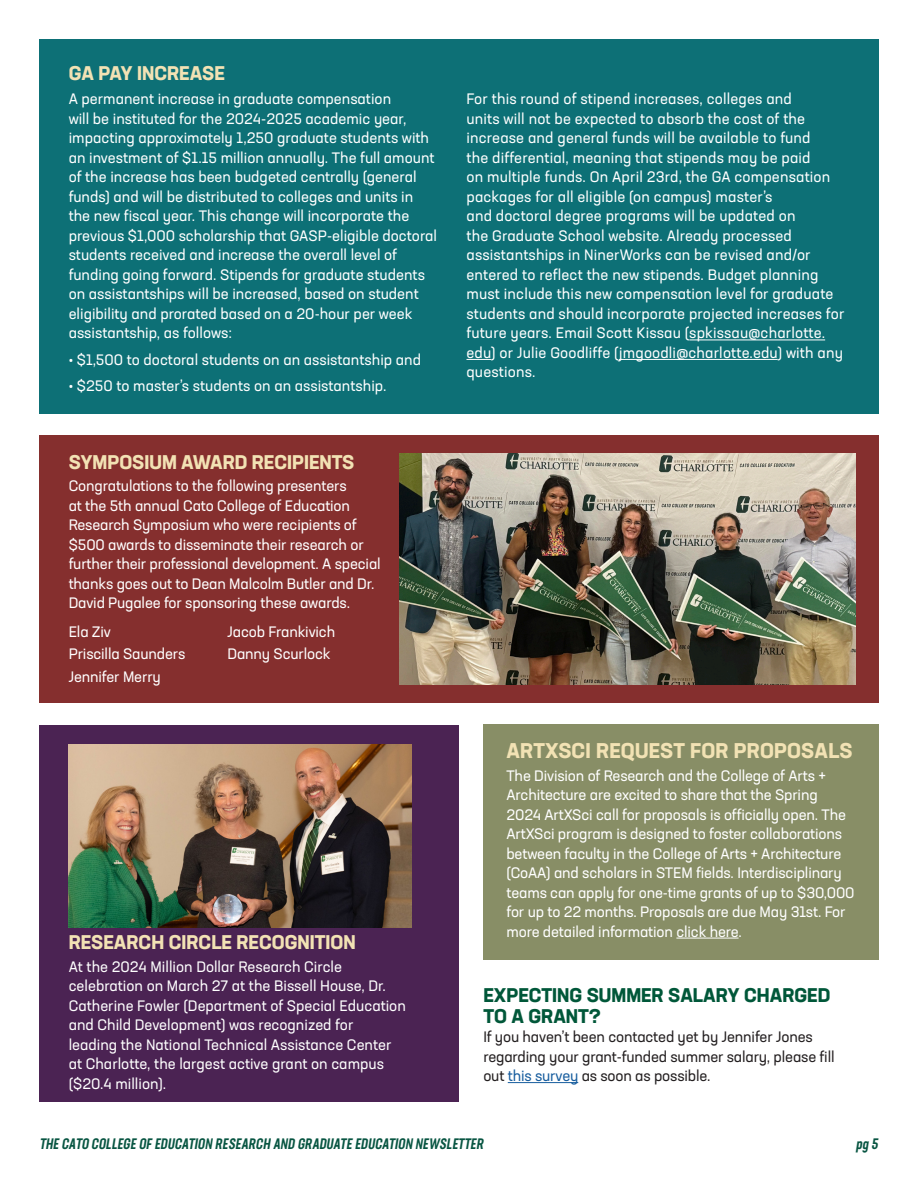
<style>
.page{position:relative;width:918px;height:1188px;background:#fff}
.page>*{position:absolute;margin:0;border:0;box-sizing:border-box;transform-origin:0 0}
.t1{font:700 21px "Neusa Next Std";letter-spacing:.01em;color:#f2e2b4}
.t2{font:700 19.5px "Neusa Next Std";color:#f2e2b4}
.t3{font:700 19.5px/21px "Neusa Next Std";color:#005739}
.body{font:15px/19.5px "Neusa Next Std";color:#fff}
.t4{font:15px/19.5px "Neusa Next Std";letter-spacing:-.01em;color:#231f20}
.t5{font:italic 500 15px "Neusa Next Std Compact";color:#085542}
.s1{color:#175d9e}
</style>
<div class="page">
<div style="left:39px;top:435px;width:840px;height:268px;background:#852f2e"></div>
<img style="left:399px;top:454px;width:457px;height:230px">
<div style="left:39px;top:39px;width:840px;height:375px;background:#0d7076"></div>
<hr style="left:689px;top:340px;width:136px;height:1px;background:#fff">
<svg style="left:466px;top:359px;width:25px;height:1px"></svg>
<hr style="left:619px;top:359px;width:159px;height:1px;background:#fff">
<div style="left:39px;top:725px;width:420px;height:377px;background:#4b2353"></div>
<img style="left:69px;top:744px;width:342px;height:184px">
<hr style="left:508px;top:1082px;width:70px;height:1px;background:#175d9e">
<div style="left:483px;top:725px;width:396px;height:235px;background:#888e66"></div>
<hr style="left:676px;top:938px;width:63px;height:1px;background:#fff">
<p class="t2" style="left:69px;top:61px;width:158px">GA PAY INCREASE</p>
<p class="body" style="left:69px;top:89px;width:370px">A permanent increase in graduate compensation<br>will be instituted for the 2024-2025 academic year, impacting approximately 1,250 graduate students with an investment of $1.15 million annually. The full amount of the increase has been budgeted centrally (general funds) and will be distributed to colleges and units in the new fiscal year. This change will incorporate the previous $1,000 scholarship that GASP-eligible doctoral students received and increase the overall level of funding going forward. Stipends for graduate students on assistantships will be increased, based on student eligibility and prorated based on a 20-hour per week assistantship, as follows:</p>
<p class="body" style="left:69px;top:349px;width:354px">• $1,500 to doctoral students on an assistantship and</p>
<p class="body" style="left:69px;top:376px;width:319px">• $250 to master’s students on an assistantship.</p>
<p class="t2" style="left:69px;top:449px;width:287px">SYMPOSIUM AWARD RECIPIENTS</p>
<p class="body" style="left:69px;top:476px;width:314px">Congratulations to the following presenters<br>at the 5th annual Cato College of Education Research Symposium who were recipients of $500 awards to disseminate their research or further their professional development. A special thanks goes out to Dean Malcolm Butler and Dr.<br>David Pugalee for sponsoring these awards.</p>
<p class="body" style="left:69px;top:621px;width:44px">Ela Ziv</p>
<p class="body" style="left:69px;top:644px;width:118px">Priscilla Saunders</p>
<p class="body" style="left:69px;top:667px;width:93px">Jennifer Merry</p>
<p class="body" style="left:227px;top:621px;width:109px">Jacob Frankivich</p>
<p class="body" style="left:227px;top:644px;width:105px">Danny Scurlock</p>
<p class="t2" style="left:69px;top:930px;width:288px">RESEARCH CIRCLE RECOGNITION</p>
<p class="body" style="left:69px;top:956px;width:339px">At the 2024 Million Dollar Research Circle celebration on March 27 at the Bissell House, Dr.<br>Catherine Fowler (Department of Special Education and Child Development) was recognized for<br>leading the National Technical Assistance Center at Charlotte, the largest active grant on campus ($20.4 million).</p>
<p class="body" style="left:466px;top:89px;width:379px">For this round of stipend increases, colleges and<br>units will not be expected to absorb the cost of the increase and general funds will be available to fund<br>the differential, meaning that stipends may be paid<br>on multiple funds. On April 23rd, the GA compensation packages for all eligible (on campus) master’s<br>and doctoral degree programs will be updated on<br>the Graduate School website. Already processed assistantships in NinerWorks can be revised and/or entered to reflect the new stipends. Budget planning must include this new compensation level for graduate students and should incorporate projected increases for future years. Email Scott Kissau (spkissau@charlotte. edu) or Julie Goodliffe (jmgoodli@charlotte.edu) with any questions.</p>
<p class="t1" style="left:507px;top:737px;width:348px">ARTXSCI REQUEST FOR PROPOSALS</p>
<p class="body" style="left:506px;top:765px;width:350px">The Division of Research and the College of Arts + Architecture are excited to share that the Spring 2024 ArtXSci call for proposals is officially open. The ArtXSci program is designed to foster collaborations between faculty in the College of Arts + Architecture (CoAA) and scholars in STEM fields. Interdisciplinary teams can apply for one-time grants of up to $30,000 for up to 22 months. Proposals are due May 31st. For more detailed information click here.</p>
<p class="t3" style="left:483px;top:984px;width:348px">EXPECTING SUMMER SALARY CHARGED<br>TO A GRANT?</p>
<p class="t4" style="left:483px;top:1027px;width:353px">If you haven’t been contacted yet by Jennifer Jones regarding your grant-funded summer salary, please fill out <span class="s1">this survey</span> as soon as possible.</p>
<p class="t5" style="left:39px;top:1134px;width:448px">THE CATO COLLEGE OF EDUCATION RESEARCH AND GRADUATE EDUCATION NEWSLETTER</p>
<p class="t5" style="left:856px;top:1134px;width:26px">pg 5</p>
</div>
